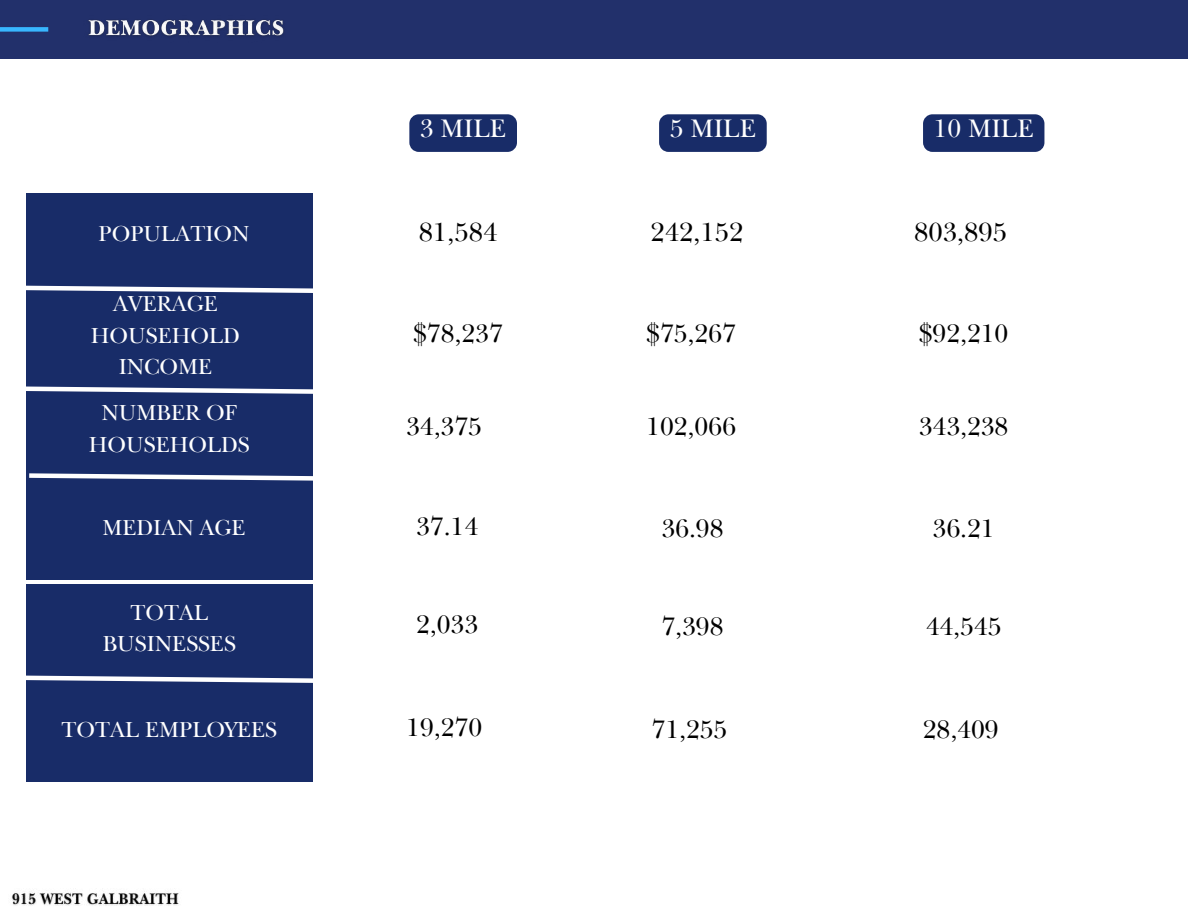
<style>
.page{position:relative;width:1188px;height:918px;background:#fff}
.page>*{position:absolute;margin:0;border:0;box-sizing:border-box;transform-origin:0 0}
.t1{font:27.45px "New Baskerville ITC Pro";color:#000}
.t2{font:26.55px "New Baskerville ITC Pro";color:#000}
.t3{font:26.55px "New Baskerville ITC Pro";color:#fff}
.t4{font:22.8px/31.2px "New Baskerville ITC Pro";color:#fff;text-align:center}
</style>
<div class="page">
<div style="left:26px;top:194px;width:287px;height:386px;background:#182c68"></div>
<svg style="left:26px;top:285px;width:287px;height:8px"></svg>
<svg style="left:26px;top:386px;width:287px;height:8px"></svg>
<svg style="left:29px;top:473px;width:284px;height:8px"></svg>
<div style="left:26px;top:584px;width:287px;height:198px;background:#182c68"></div>
<svg style="left:26px;top:675px;width:287px;height:8px"></svg>
<svg style="left:409px;top:114px;width:108px;height:38px;background:#1f326c"></svg>
<svg style="left:659px;top:114px;width:108px;height:38px;background:#1f326c"></svg>
<svg style="left:923px;top:114px;width:121px;height:38px;background:#1d316b"></svg>
<div style="left:0;top:0;width:1188px;height:59px;background:#22306b"></div>
<div style="left:0;top:27px;width:48px;height:5px;background:#38b6ff"></div>
<img style="left:88px;top:20px;width:196px;height:17px">
<img style="left:11px;top:891px;width:168px;height:15px">
<p class="t3" style="left:420px;top:119px;width:88px">3 MILE</p>
<p class="t3" style="left:670px;top:119px;width:88px">5 MILE</p>
<p class="t3" style="left:934px;top:119px;width:102px">10 MILE</p>
<p class="t4" style="left:99px;top:222px;width:152px">POPULATION</p>
<p class="t1" style="left:419px;top:223px;width:80px">81,584</p>
<p class="t1" style="left:650px;top:223px;width:94px">242,152</p>
<p class="t1" style="left:914px;top:223px;width:94px">803,895</p>
<p class="t4" style="left:91px;top:292px;width:151px">AVERAGE<br>HOUSEHOLD<br>INCOME</p>
<p class="t4" style="left:89px;top:401px;width:162px">NUMBER OF<br>HOUSEHOLDS</p>
<p class="t4" style="left:102px;top:516px;width:145px">MEDIAN AGE</p>
<p class="t4" style="left:103px;top:600px;width:135px">TOTAL<br>BUSINESSES</p>
<p class="t2" style="left:413px;top:324px;width:91px">$78,237</p>
<p class="t2" style="left:646px;top:324px;width:91px">$75,267</p>
<p class="t2" style="left:919px;top:324px;width:91px">$92,210</p>
<p class="t2" style="left:406px;top:417px;width:77px">34,375</p>
<p class="t2" style="left:646px;top:417px;width:91px">102,066</p>
<p class="t2" style="left:919px;top:417px;width:91px">343,238</p>
<p class="t2" style="left:416px;top:517px;width:64px">37.14</p>
<p class="t2" style="left:661px;top:519px;width:64px">36.98</p>
<p class="t2" style="left:933px;top:519px;width:64px">36.21</p>
<p class="t2" style="left:416px;top:615px;width:64px">2,033</p>
<p class="t2" style="left:661px;top:617px;width:64px">7,398</p>
<p class="t2" style="left:926px;top:617px;width:77px">44,545</p>
<p class="t4" style="left:62px;top:718px;width:217px">TOTAL EMPLOYEES</p>
<p class="t2" style="left:406px;top:719px;width:77px">19,270</p>
<p class="t2" style="left:652px;top:721px;width:77px">71,255</p>
<p class="t2" style="left:923px;top:721px;width:77px">28,409</p>
</div>
